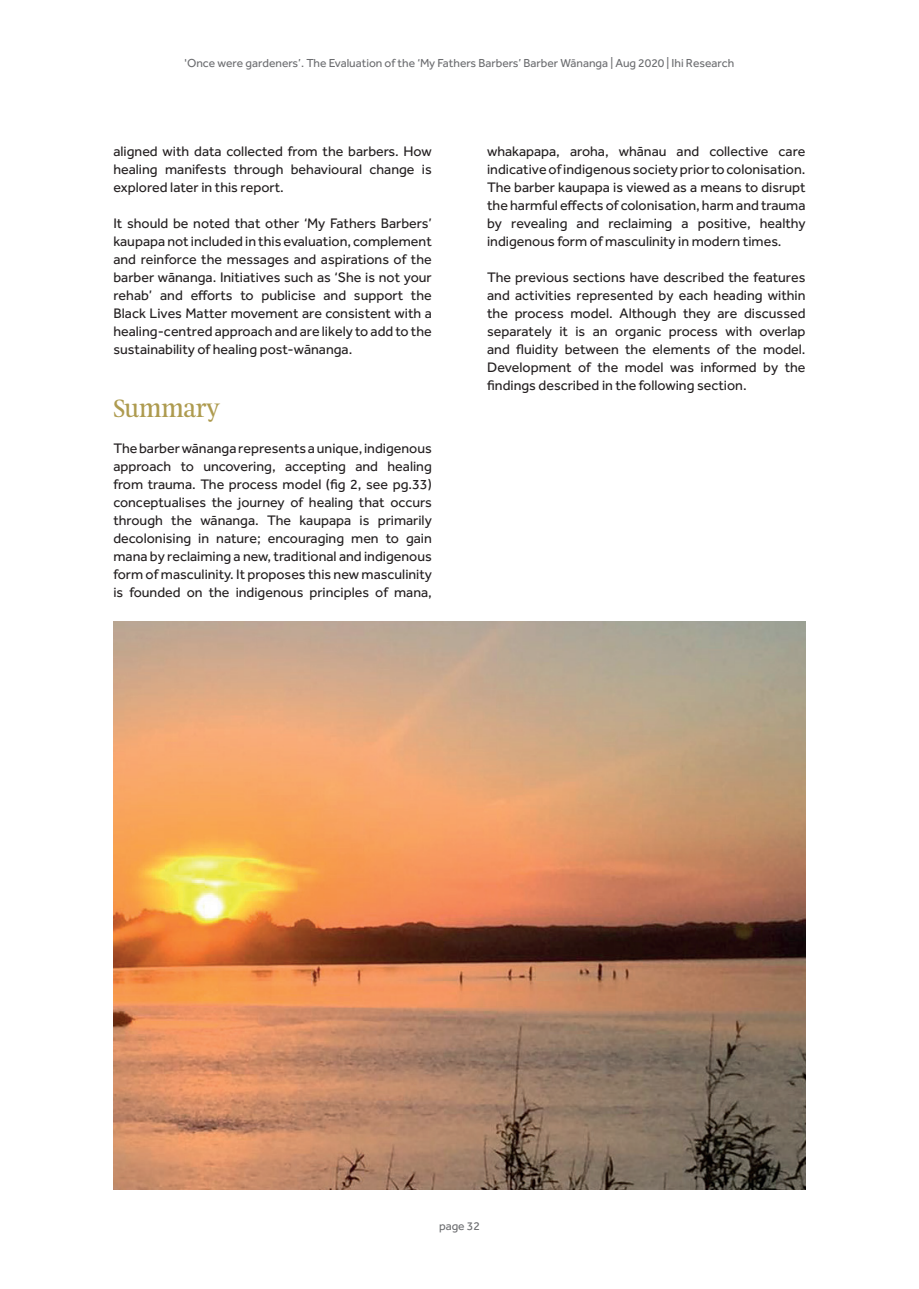
<style>
.page{position:relative;width:919px;height:1289px;background:#fff}
.page>*{position:absolute;margin:0;border:0;box-sizing:border-box;transform-origin:0 0}
.t1{font:22.5px "Feijoa Display";color:#ae9b4f}
.t2{font:14.25px/18px "Effra";color:#231f20;text-align:justify}
.t3{font:12px "Effra";color:#6c6d70}
</style>
<div class="page">
<img style="left:113px;top:621px;width:692px;height:567px">
<p class="t3" style="left:185px;top:56px;width:551px">'Once were gardeners’. The Evaluation of the ‘My Fathers Barbers’ Barber Wānanga | Aug 2020 | Ihi Research</p>
<p class="t2" style="left:113px;top:142px;width:320px">aligned with data collected from the barbers. How healing manifests through behavioural change is explored later in this report.</p>
<p class="t2" style="left:113px;top:214px;width:320px">It should be noted that other ‘My Fathers Barbers’ kaupapa not included in this evaluation, complement and reinforce the messages and aspirations of the barber wānanga. Initiatives such as ‘She is not your rehab’ and efforts to publicise and support the Black Lives Matter movement are consistent with a healing-centred approach and are likely to add to the sustainability of healing post-wānanga.</p>
<h1 class="t1" style="left:113px;top:394px;width:108px">Summary</h1>
<p class="t2" style="left:113px;top:439px;width:320px">The barber wānanga represents a unique, indigenous approach to uncovering, accepting and healing from trauma. The process model (fig 2, see pg.33) conceptualises the journey of healing that occurs through the wānanga. The kaupapa is primarily decolonising in nature; encouraging men to gain mana by reclaiming a new, traditional and indigenous form of masculinity. It proposes this new masculinity is founded on the indigenous principles of mana,</p>
<p class="t2" style="left:487px;top:142px;width:320px">whakapapa, aroha, whānau and collective care indicative of indigenous society prior to colonisation.<br>The barber kaupapa is viewed as a means to disrupt the harmful effects of colonisation, harm and trauma by revealing and reclaiming a positive, healthy indigenous form of masculinity in modern times.</p>
<p class="t2" style="left:487px;top:268px;width:320px">The previous sections have described the features and activities represented by each heading within the process model. Although they are discussed separately it is an organic process with overlap and fluidity between the elements of the model.<br>Development of the model was informed by the findings described in the following section.</p>
<p class="t3" style="left:439px;top:1219px;width:42px">page 32</p>
</div>
